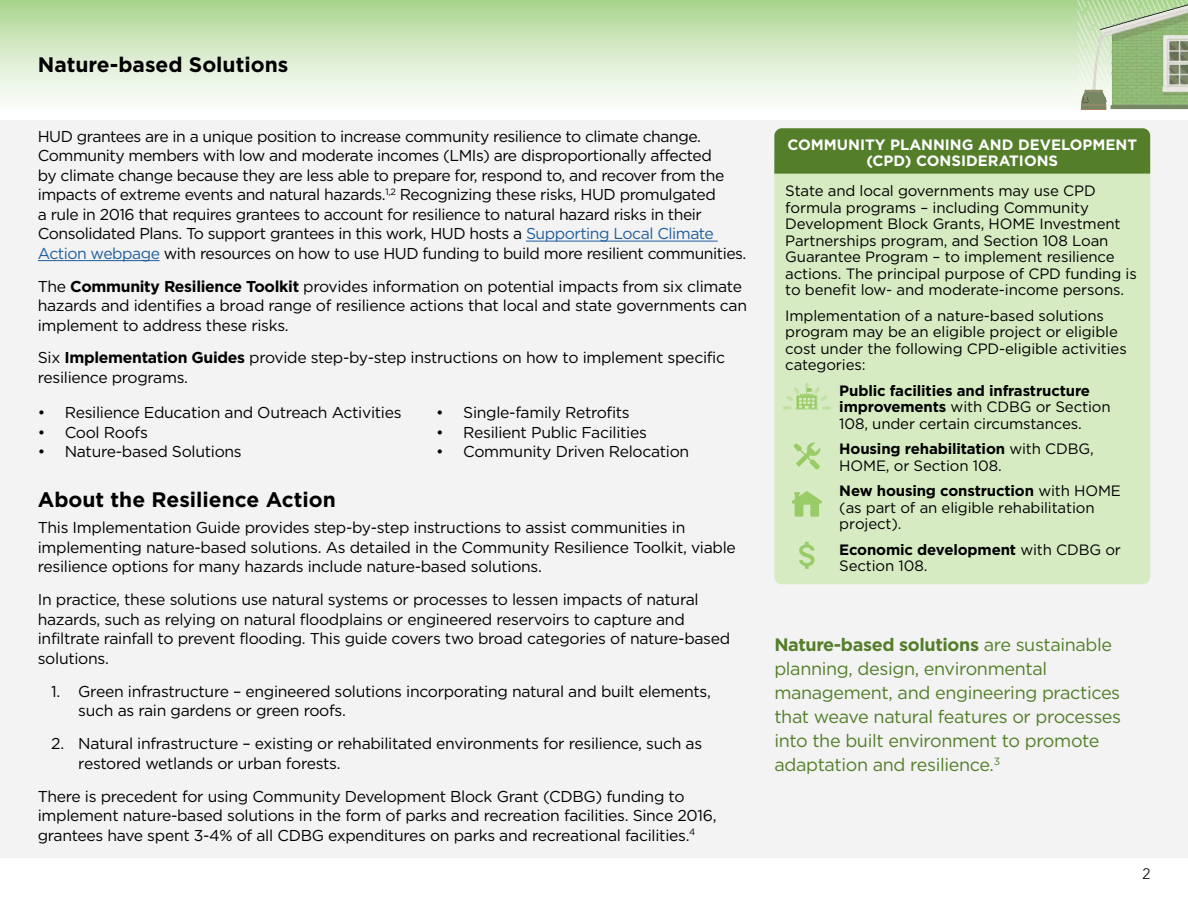
<style>
.page{position:relative;width:1188px;height:918px;background:#fff}
.page>*{position:absolute;margin:0;border:0;box-sizing:border-box;transform-origin:0 0}
.t1{font:700 21px "Gotham HTF";color:#000}
.t2{font:18px/24px "Gotham HTF";letter-spacing:-.02em;color:#547e2a}
.t3{font:15.75px/19.5px "Gotham HTF";letter-spacing:-.02em;color:#000}
.t4{font:15px/16.5px "Gotham HTF";letter-spacing:-.01em;color:#000}
.t5{font:700 15px/16.5px "Gotham HTF";color:#fff;text-align:center}
.t6{font:300 15px "Avenir LT Std";color:#000}
.s1{color:#215e9e}
.s2{font-weight:700}
</style>
<div class="page">
<div style="left:0;top:120px;width:1188px;height:738px;background:#f2f3f2"></div>
<svg style="left:0;top:0;width:1078px;height:103px;background:#d4e9c6"></svg>
<svg style="left:1078px;top:0;width:29px;height:109px;background:#c9dabb"></svg>
<img style="left:1107px;top:0;width:81px;height:109px">
<hr style="left:526px;top:241px;width:192px;height:1px;background:#215e9e">
<hr style="left:38px;top:260px;width:122px;height:1px;background:#215e9e">
<div style="left:774px;top:174px;width:376px;height:410px;background:#d6ebc2"></div>
<div style="left:774px;top:128px;width:376px;height:46px;background:#547e2a"></div>
<svg style="left:783px;top:383px;width:48px;height:27px"></svg>
<svg style="left:793px;top:442px;width:28px;height:28px"></svg>
<svg style="left:792px;top:491px;width:30px;height:26px"></svg>
<svg style="left:799px;top:542px;width:16px;height:27px"></svg>
<h1 class="t1" style="left:38px;top:52px;width:252px">Nature-based Solutions</h1>
<p class="t3" style="left:38px;top:126px;width:688px">HUD grantees are in a unique position to increase community resilience to climate change.<br>Community members with low and moderate incomes (LMIs) are disproportionally affected by climate change because they are less able to prepare for, respond to, and recover from the impacts of extreme events and natural hazards.<sup>1,2</sup> Recognizing these risks, HUD promulgated a rule in 2016 that requires grantees to account for resilience to natural hazard risks in their Consolidated Plans. To support grantees in this work, HUD hosts a <span class="s1">Supporting Local Climate</span></p>
<p class="t3" style="left:38px;top:243px;width:710px"><span class="s1">Action webpage</span> with resources on how to use HUD funding to build more resilient communities.</p>
<p class="t3" style="left:38px;top:276px;width:711px">The <span class="s2">Community Resilience Toolkit</span> provides information on potential impacts from six climate hazards and identifies a broad range of resilience actions that local and state governments can implement to address these risks.</p>
<p class="t3" style="left:38px;top:348px;width:689px">Six <span class="s2">Implementation Guides</span> provide step-by-step instructions on how to implement specific resilience programs.</p>
<p class="t3" style="left:38px;top:403px;width:365px">• Resilience Education and Outreach Activities</p>
<p class="t3" style="left:38px;top:422px;width:112px">• Cool Roofs</p>
<p class="t3" style="left:38px;top:442px;width:205px">• Nature-based Solutions</p>
<p class="t3" style="left:436px;top:403px;width:195px">• Single-family Retrofits</p>
<p class="t3" style="left:436px;top:422px;width:212px">• Resilient Public Facilities</p>
<p class="t3" style="left:436px;top:442px;width:254px">• Community Driven Relocation</p>
<h2 class="t1" style="left:38px;top:487px;width:300px">About the Resilience Action</h2>
<p class="t3" style="left:38px;top:518px;width:700px">This Implementation Guide provides step-by-step instructions to assist communities in implementing nature-based solutions. As detailed in the Community Resilience Toolkit, viable resilience options for many hazards include nature-based solutions.</p>
<p class="t3" style="left:38px;top:590px;width:694px">In practice, these solutions use natural systems or processes to lessen impacts of natural hazards, such as relying on natural floodplains or engineered reservoirs to capture and infiltrate rainfall to prevent flooding. This guide covers two broad categories of nature-based solutions.</p>
<p class="t3" style="left:78px;top:681px;width:634px;text-indent:-27px">1. Green infrastructure – engineered solutions incorporating natural and built elements, such as rain gardens or green roofs.</p>
<p class="t3" style="left:78px;top:734px;width:625px;text-indent:-27px">2. Natural infrastructure – existing or rehabilitated environments for resilience, such as restored wetlands or urban forests.</p>
<p class="t3" style="left:38px;top:786px;width:680px">There is precedent for using Community Development Block Grant (CDBG) funding to implement nature-based solutions in the form of parks and recreation facilities. Since 2016, grantees have spent 3-4% of all CDBG expenditures on parks and recreational facilities.<sup>4</sup></p>
<h3 class="t5" style="left:787px;top:136px;width:351px">COMMUNITY PLANNING AND DEVELOPMENT (CPD) CONSIDERATIONS</h3>
<p class="t4" style="left:785px;top:183px;width:353px">State and local governments may use CPD formula programs – including Community Development Block Grants, HOME Investment Partnerships program, and Section 108 Loan Guarantee Program – to implement resilience actions. The principal purpose of CPD funding is to benefit low- and moderate-income persons.</p>
<p class="t4" style="left:785px;top:307px;width:343px">Implementation of a nature-based solutions program may be an eligible project or eligible cost under the following CPD-eligible activities categories:</p>
<p class="t4" style="left:839px;top:382px;width:273px"><span class="s2">Public facilities and infrastructure improvements</span> with CDBG or Section<br>108, under certain circumstances.</p>
<p class="t4" style="left:839px;top:441px;width:256px"><span class="s2">Housing rehabilitation</span> with CDBG,<br>HOME, or Section 108.</p>
<p class="t4" style="left:839px;top:482px;width:283px"><span class="s2">New housing construction</span> with HOME (as part of an eligible rehabilitation project).</p>
<p class="t4" style="left:839px;top:541px;width:283px"><span class="s2">Economic development</span> with CDBG or<br>Section 108.</p>
<p class="t2" style="left:774px;top:632px;width:348px"><span class="s2">Nature-based solutions</span> are sustainable planning, design, environmental management, and engineering practices that weave natural features or processes into the built environment to promote adaptation and resilience.<sup>3</sup></p>
<p class="t6" style="left:1142px;top:865px;width:9px">2</p>
</div>
